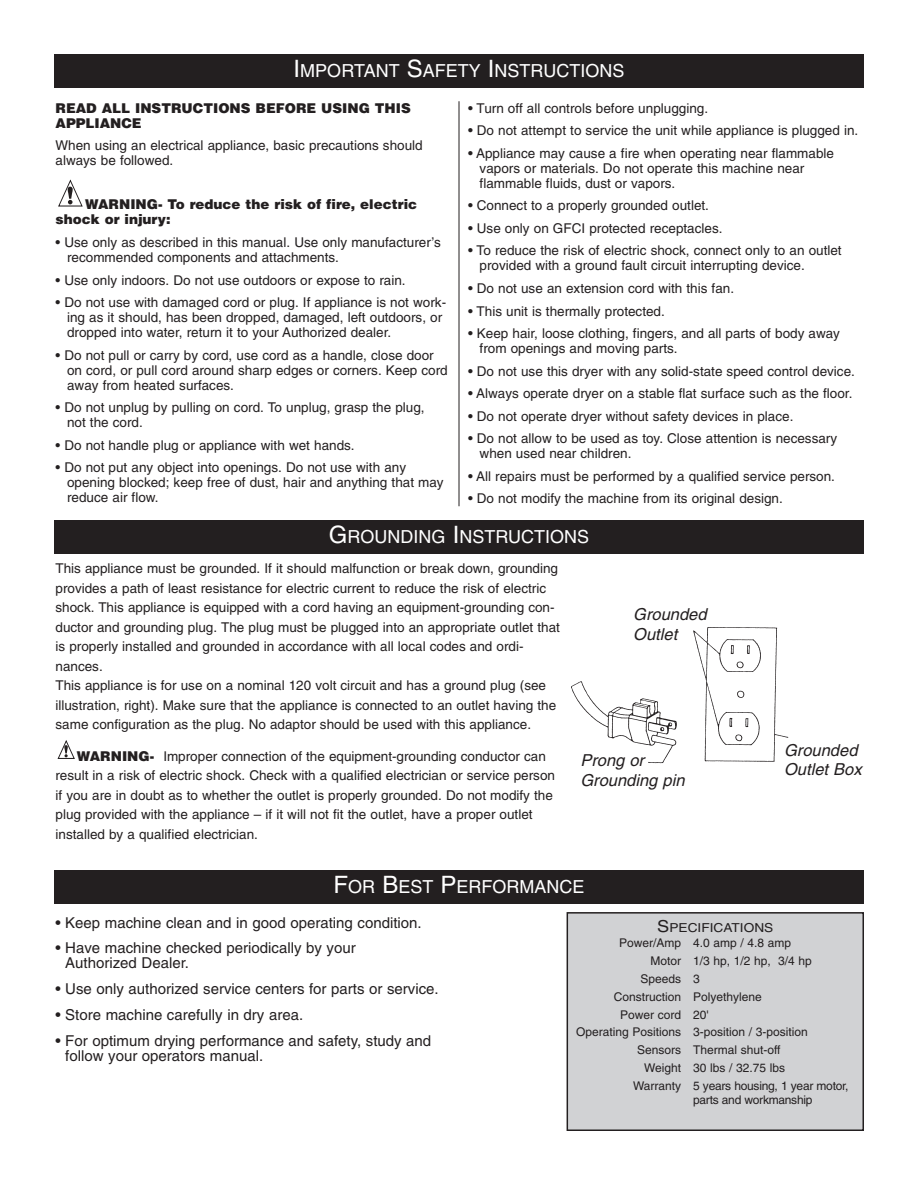
<style>
.page{position:relative;width:918px;height:1188px;background:#fff}
.page>*{position:absolute;margin:0;border:0;box-sizing:border-box;transform-origin:0 0}
.t1{font:18px "Helvetica";color:#fff}
.t2{font:italic 16.5px/19.8px "Helvetica";color:#231f20}
.t3{font:15px/15px "Helvetica";color:#231f20}
.t4{font:13.5px/15px "Helvetica";color:#231f20}
.t5{font:900 13.5px/15.1px "Helvetica";color:#231f20}
.t6{font:12.3px "Helvetica";color:#231f20;scale:1.11 1}
.t7{font:12px "Helvetica";color:#231f20}
.t8{font:12px "Helvetica";letter-spacing:-.02em;color:#231f20}
.s1{font-size:24px}
.s2{font-weight:900}
.s3{font-size:16.5px}
</style>
<div class="page">
<svg style="left:58px;top:740px;width:17px;height:19px"></svg>
<div style="left:54px;top:520px;width:810px;height:34px;background:#231f20"></div>
<img style="left:571px;top:627px;width:218px;height:137px">
<div style="left:54px;top:54px;width:810px;height:34px;background:#231f20"></div>
<svg style="left:58px;top:180px;width:25px;height:27px"></svg>
<div style="left:54px;top:870px;width:810px;height:34px;background:#231f20"></div>
<hr style="left:459px;top:101px;width:1px;height:405px;background:#231f20">
<div style="left:567px;top:913px;width:296px;height:217px;background:#d1d2d4"></div>
<div style="left:567px;top:912px;width:297px;height:219px;border:2px solid #231f20"></div>
<h1 class="t1" style="left:294px;top:64px;width:332px"><span class="s1">I</span>MPORTANT <span class="s1">S</span>AFETY <span class="s1">I</span>NSTRUCTIONS</h1>
<p class="t5" style="left:56px;top:100px;width:357px">READ ALL INSTRUCTIONS BEFORE USING THIS<br>APPLIANCE</p>
<p class="t4" style="left:56px;top:139px;width:369px">When using an electrical appliance, basic precautions should always be followed.</p>
<p class="t5" style="left:55px;top:197px;width:363px;text-indent:30px">WARNING- To reduce the risk of fire, electric shock or injury:</p>
<p class="t4" style="left:67px;top:236px;width:375px;text-indent:-12px">• Use only as described in this manual. Use only manufacturer’s recommended components and attachments.</p>
<p class="t4" style="left:56px;top:273px;width:352px">• Use only indoors. Do not use outdoors or expose to rain.</p>
<p class="t4" style="left:67px;top:296px;width:381px;text-indent:-12px">• Do not use with damaged cord or plug. If appliance is not work&shy;ing as it should, has been dropped, damaged, left outdoors, or dropped into water, return it to your Authorized dealer.</p>
<p class="t4" style="left:67px;top:349px;width:382px;text-indent:-12px">• Do not pull or carry by cord, use cord as a handle, close door on cord, or pull cord around sharp edges or corners. Keep cord away from heated surfaces.</p>
<p class="t4" style="left:67px;top:401px;width:359px;text-indent:-12px">• Do not unplug by pulling on cord. To unplug, grasp the plug, not the cord.</p>
<p class="t4" style="left:56px;top:439px;width:301px">• Do not handle plug or appliance with wet hands.</p>
<p class="t4" style="left:67px;top:461px;width:378px;text-indent:-12px">• Do not put any object into openings. Do not use with any opening blocked; keep free of dust, hair and anything that may reduce air flow.</p>
<p class="t4" style="left:468px;top:102px;width:242px">• Turn off all controls before unplugging.</p>
<p class="t4" style="left:468px;top:124px;width:392px">• Do not attempt to service the unit while appliance is plugged in.</p>
<p class="t4" style="left:480px;top:147px;width:356px;text-indent:-12px">• Appliance may cause a fire when operating near flammable vapors or materials. Do not operate this machine near flammable fluids, dust or vapors.</p>
<p class="t4" style="left:468px;top:199px;width:243px">• Connect to a properly grounded outlet.</p>
<p class="t4" style="left:468px;top:222px;width:256px">• Use only on GFCI protected receptacles.</p>
<p class="t4" style="left:480px;top:244px;width:364px;text-indent:-12px">• To reduce the risk of electric shock, connect only to an outlet provided with a ground fault circuit interrupting device.</p>
<p class="t4" style="left:468px;top:282px;width:268px">• Do not use an extension cord with this fan.</p>
<p class="t4" style="left:468px;top:305px;width:198px">• This unit is thermally protected.</p>
<p class="t4" style="left:480px;top:327px;width:362px;text-indent:-12px">• Keep hair, loose clothing, fingers, and all parts of body away from openings and moving parts.</p>
<p class="t4" style="left:468px;top:365px;width:388px">• Do not use this dryer with any solid-state speed control device.</p>
<p class="t4" style="left:468px;top:387px;width:386px">• Always operate dryer on a stable flat surface such as the floor.</p>
<p class="t4" style="left:468px;top:410px;width:327px">• Do not operate dryer without safety devices in place.</p>
<p class="t4" style="left:480px;top:432px;width:359px;text-indent:-12px">• Do not allow to be used as toy. Close attention is necessary when used near children.</p>
<p class="t4" style="left:468px;top:470px;width:369px">• All repairs must be performed by a qualified service person.</p>
<p class="t4" style="left:468px;top:492px;width:316px">• Do not modify the machine from its original design.</p>
<h1 class="t1" style="left:329px;top:530px;width:262px"><span class="s1">G</span>ROUNDING <span class="s1">I</span>NSTRUCTIONS</h1>
<p class="t4" style="left:56px;top:560px;width:506px;line-height:19.5px">This appliance must be grounded. If it should malfunction or break down, grounding provides a path of least resistance for electric current to reduce the risk of electric shock. This appliance is equipped with a cord having an equipment-grounding con&shy;ductor and grounding plug. The plug must be plugged into an appropriate outlet that is properly installed and grounded in accordance with all local codes and ordi&shy;nances.<br>This appliance is for use on a nominal 120 volt circuit and has a ground plug (see illustration, right). Make sure that the appliance is connected to an outlet having the same configuration as the plug. No adaptor should be used with this appliance.</p>
<p class="t4" style="left:56px;top:747px;width:501px;line-height:19.5px;text-indent:21px"><span class="s2">WARNING-</span> Improper connection of the equipment-grounding conductor can result in a risk of electric shock. Check with a qualified electrician or service person if you are in doubt as to whether the outlet is properly grounded. Do not modify the plug provided with the appliance – if it will not fit the outlet, have a proper outlet installed by a qualified electrician.</p>
<p class="t2" style="left:633px;top:606px;width:75px">Grounded<br>Outlet</p>
<p class="t2" style="left:580px;top:752px;width:106px">Prong or<br>Grounding pin</p>
<p class="t2" style="left:784px;top:741px;width:79px">Grounded<br>Outlet Box</p>
<h1 class="t1" style="left:334px;top:880px;width:253px"><span class="s1">F</span>OR <span class="s1">B</span>EST <span class="s1">P</span>ERFORMANCE</h1>
<p class="t3" style="left:56px;top:916px;width:368px">• Keep machine clean and in good operating condition.</p>
<p class="t3" style="left:65px;top:942px;width:292px;text-indent:-10px">• Have machine checked periodically by your<br>Authorized Dealer.</p>
<p class="t3" style="left:56px;top:983px;width:385px">• Use only authorized service centers for parts or service.</p>
<p class="t3" style="left:56px;top:1008px;width:249px">• Store machine carefully in dry area.</p>
<p class="t3" style="left:65px;top:1034px;width:368px;text-indent:-10px">• For optimum drying performance and safety, study and follow your operators manual.</p>
<p class="t6" style="left:657px;top:923px;width:106px"><span class="s3">S</span>PECIFICATIONS</p>
<p class="t7" style="left:619px;top:939px;width:173px">Power/Amp 4.0 amp / 4.8 amp</p>
<p class="t7" style="left:651px;top:957px;width:163px">Motor 1/3 hp, 1/2 hp, 3/4 hp</p>
<p class="t7" style="left:641px;top:974px;width:61px">Speeds 3</p>
<p class="t7" style="left:614px;top:992px;width:149px">Construction Polyethylene</p>
<p class="t7" style="left:620px;top:1010px;width:90px">Power cord 20'</p>
<p class="t7" style="left:576px;top:1028px;width:233px">Operating Positions 3-position / 3-position</p>
<p class="t7" style="left:637px;top:1046px;width:145px">Sensors Thermal shut-off</p>
<p class="t7" style="left:644px;top:1063px;width:143px">Weight 30 lbs / 32.75 lbs</p>
<p class="t8" style="left:633px;top:1081px;width:217px">Warranty 5 years housing, 1 year motor,</p>
<p class="t8" style="left:693px;top:1096px;width:121px">parts and workmanship</p>
</div>
